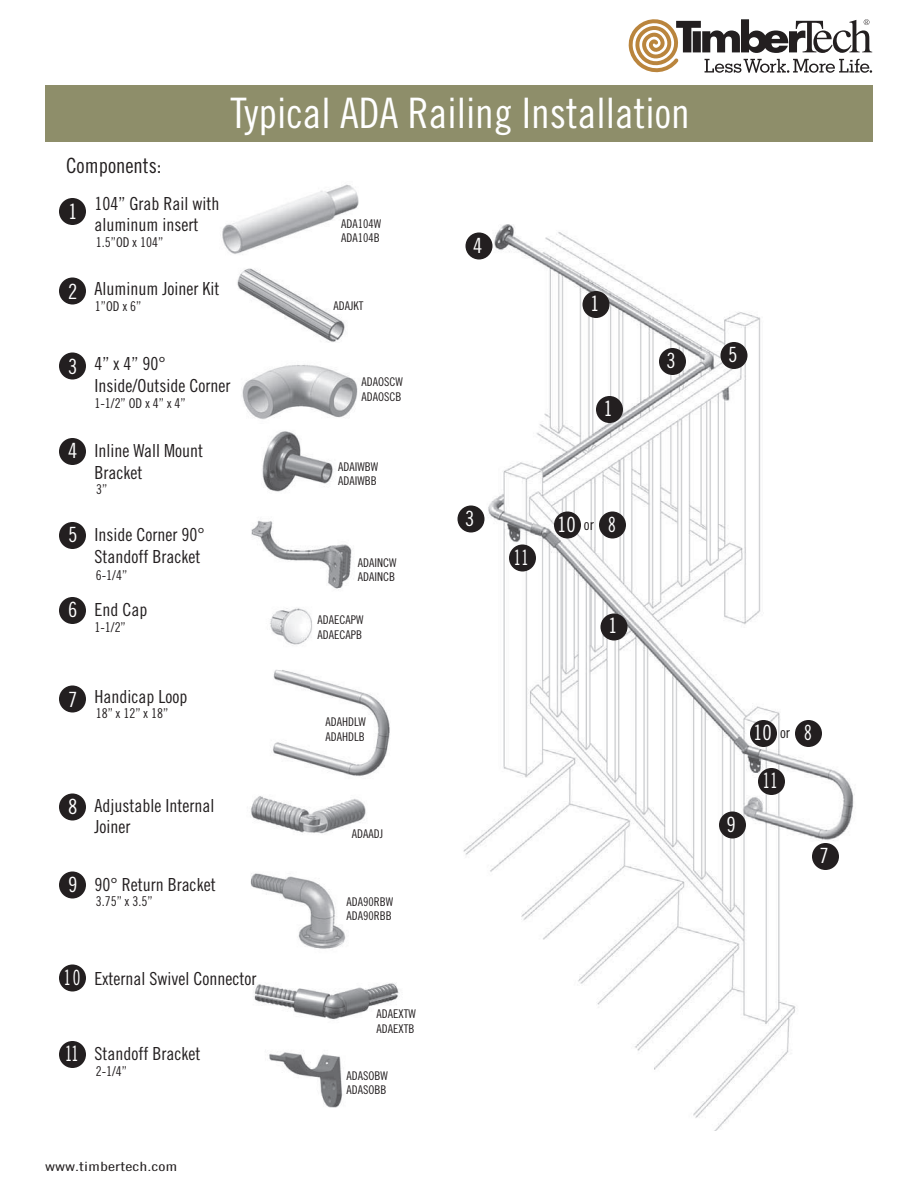
<style>
.page{position:relative;width:918px;height:1188px;background:#fff}
.page>*{position:absolute;margin:0;border:0;box-sizing:border-box;transform-origin:0 0}
.t1{font:42px "Trade Gothic LT Std Cn 18";color:#fff}
.t2{font:21px "Trade Gothic LT Std Cn 18";letter-spacing:.005em;color:#fff}
.t3{font:21px "Trade Gothic LT Std Cn 18";color:#231f20}
.t4{font:21px "Trade Gothic LT Std Cn 18";letter-spacing:.005em;color:#fff;scale:.82 1}
.t5{font:18px/21.6px "Trade Gothic LT Std Cn 18";color:#231f20}
.t6{font:15px "Trade Gothic LT Std Cn 18";color:#231f20}
.t7{font:13.5px "Trade Gothic LT Std Cn 18";color:#231f20}
.t8{font:12.75px "Trade Gothic LT Std Cn 18";color:#231f20;scale:1.42 1}
.t9{font:12px/14.4px "Trade Gothic LT Std Cn 18";color:#231f20}
.s1{font-size:15px;color:#231f20}
</style>
<div class="page">
<img style="left:59px;top:198px;width:796px;height:933px">
<div style="left:45px;top:86px;width:828px;height:56px;background:#8e8e6a"></div>
<img style="left:261px;top:600px;width:59px;height:53px">
<img style="left:248px;top:1038px;width:117px;height:85px">
<img style="left:236px;top:748px;width:149px;height:95px">
<img style="left:230px;top:350px;width:134px;height:75px">
<img style="left:246px;top:506px;width:116px;height:94px">
<img style="left:244px;top:424px;width:102px;height:76px">
<img style="left:248px;top:960px;width:156px;height:69px">
<img style="left:232px;top:262px;width:118px;height:86px">
<img style="left:219px;top:184px;width:150px;height:77px">
<img style="left:266px;top:658px;width:128px;height:126px">
<img style="left:273px;top:669px;width:37px;height:60px">
<img style="left:228px;top:861px;width:133px;height:95px">
<div style="left:59px;top:198px;width:27px;height:27px;background:#231f20;border-radius:50%"></div>
<div style="left:600px;top:614px;width:27px;height:26px;background:#231f20;border-radius:50%"></div>
<div style="left:596px;top:396px;width:27px;height:27px;background:#231f20;border-radius:50%"></div>
<div style="left:582px;top:291px;width:27px;height:27px;background:#231f20;border-radius:50%"></div>
<div style="left:59px;top:278px;width:27px;height:26px;background:#231f20;border-radius:50%"></div>
<div style="left:59px;top:352px;width:27px;height:28px;background:#231f20;border-radius:50%"></div>
<div style="left:659px;top:348px;width:27px;height:27px;background:#231f20;border-radius:50%"></div>
<div style="left:458px;top:506px;width:26px;height:26px;background:#231f20;border-radius:50%"></div>
<div style="left:59px;top:438px;width:27px;height:27px;background:#231f20;border-radius:50%"></div>
<div style="left:465px;top:232px;width:27px;height:28px;background:#231f20;border-radius:50%"></div>
<div style="left:59px;top:522px;width:27px;height:27px;background:#231f20;border-radius:50%"></div>
<div style="left:720px;top:342px;width:27px;height:27px;background:#231f20;border-radius:50%"></div>
<div style="left:59px;top:597px;width:27px;height:27px;background:#231f20;border-radius:50%"></div>
<div style="left:59px;top:686px;width:27px;height:26px;background:#231f20;border-radius:50%"></div>
<div style="left:812px;top:843px;width:27px;height:27px;background:#231f20;border-radius:50%"></div>
<div style="left:59px;top:794px;width:27px;height:26px;background:#231f20;border-radius:50%"></div>
<div style="left:554px;top:512px;width:27px;height:26px;background:#231f20;border-radius:50%"></div>
<div style="left:59px;top:872px;width:27px;height:26px;background:#231f20;border-radius:50%"></div>
<div style="left:719px;top:812px;width:27px;height:26px;background:#231f20;border-radius:50%"></div>
<div style="left:59px;top:964px;width:27px;height:28px;background:#231f20;border-radius:50%"></div>
<div style="left:599px;top:512px;width:27px;height:26px;background:#231f20;border-radius:50%"></div>
<div style="left:59px;top:1041px;width:27px;height:27px;background:#231f20;border-radius:50%"></div>
<div style="left:509px;top:544px;width:27px;height:28px;background:#231f20;border-radius:50%"></div>
<div style="left:758px;top:768px;width:27px;height:27px;background:#231f20;border-radius:50%"></div>
<div style="left:750px;top:720px;width:27px;height:27px;background:#231f20;border-radius:50%"></div>
<div style="left:795px;top:720px;width:27px;height:27px;background:#231f20;border-radius:50%"></div>
<svg style="left:628px;top:19px;width:244px;height:54px"></svg>
<p class="t3" style="left:66px;top:153px;width:97px">Components:</p>
<p class="t2" style="left:68px;top:199px;width:11px">1</p>
<p class="t5" style="left:94px;top:192px;width:126px">104” Grab Rail with aluminum insert</p>
<p class="t2" style="left:68px;top:279px;width:11px">2</p>
<p class="t7" style="left:96px;top:234px;width:69px">1.5”OD x 104”</p>
<p class="t5" style="left:94px;top:278px;width:126px">Aluminum Joiner Kit</p>
<p class="t7" style="left:95px;top:298px;width:48px">1”OD x 6”</p>
<h1 class="t1" style="left:230px;top:88px;width:461px">Typical ADA Railing Installation</h1>
<p class="t9" style="left:341px;top:216px;width:41px">ADA104W<br>ADA104B</p>
<p class="t9" style="left:333px;top:298px;width:31px">ADAJKT</p>
<p class="t2" style="left:473px;top:233px;width:11px">4</p>
<p class="t2" style="left:590px;top:291px;width:11px">1</p>
<p class="t2" style="left:68px;top:354px;width:11px">3</p>
<p class="t2" style="left:667px;top:348px;width:11px">3</p>
<p class="t5" style="left:94px;top:353px;width:137px">4” x 4” 90°<br>Inside/Outside Corner</p>
<p class="t9" style="left:361px;top:375px;width:43px">ADAOSCW<br>ADAOSCB</p>
<p class="t7" style="left:94px;top:395px;width:93px">1-1/2” OD x 4” x 4”</p>
<p class="t2" style="left:604px;top:396px;width:11px">1</p>
<p class="t2" style="left:68px;top:438px;width:11px">4</p>
<p class="t5" style="left:94px;top:440px;width:110px">Inline Wall Mount<br>Bracket</p>
<p class="t7" style="left:96px;top:481px;width:13px">3”</p>
<p class="t2" style="left:68px;top:522px;width:11px">5</p>
<p class="t5" style="left:94px;top:524px;width:112px">Inside Corner 90°<br>Standoff Bracket</p>
<p class="t7" style="left:96px;top:567px;width:33px">6-1/4”</p>
<p class="t2" style="left:68px;top:597px;width:11px">6</p>
<p class="t5" style="left:94px;top:599px;width:54px">End Cap</p>
<p class="t7" style="left:94px;top:619px;width:33px">1-1/2”</p>
<p class="t2" style="left:68px;top:687px;width:11px">7</p>
<p class="t5" style="left:94px;top:686px;width:94px">Handicap Loop</p>
<p class="t7" style="left:96px;top:706px;width:74px">18” x 12” x 18”</p>
<p class="t2" style="left:68px;top:794px;width:11px">8</p>
<p class="t2" style="left:68px;top:872px;width:11px">9</p>
<p class="t5" style="left:94px;top:794px;width:121px">Adjustable Internal<br>Joiner</p>
<p class="t5" style="left:94px;top:873px;width:123px">90° Return Bracket</p>
<p class="t7" style="left:96px;top:893px;width:58px">3.75” x 3.5”</p>
<p class="t4" style="left:63px;top:965px;width:22px">10</p>
<p class="t5" style="left:94px;top:968px;width:163px">External Swivel Connector</p>
<p class="t4" style="left:65px;top:1041px;width:19px">11</p>
<p class="t5" style="left:94px;top:1043px;width:107px">Standoff Bracket</p>
<p class="t7" style="left:96px;top:1064px;width:33px">2-1/4”</p>
<p class="t8" style="left:45px;top:1159px;width:95px">www.timbertech.com</p>
<p class="t9" style="left:338px;top:459px;width:41px">ADAIWBW<br>ADAIWBB</p>
<p class="t9" style="left:358px;top:555px;width:40px">ADAINCW<br>ADAINCB</p>
<p class="t9" style="left:318px;top:613px;width:47px">ADAECAPW<br>ADAECAPB</p>
<p class="t9" style="left:326px;top:715px;width:42px">ADAHDLW<br>ADAHDLB</p>
<p class="t9" style="left:352px;top:827px;width:33px">ADAADJ</p>
<p class="t9" style="left:347px;top:894px;width:48px">ADA90RBW<br>ADA90RBB</p>
<p class="t9" style="left:377px;top:1007px;width:41px">ADAEXTW<br>ADAEXTB</p>
<p class="t9" style="left:347px;top:1068px;width:43px">ADASOBW<br>ADASOBB</p>
<p class="t2" style="left:465px;top:506px;width:11px">3</p>
<p class="t4" style="left:513px;top:545px;width:20px">11</p>
<p class="t2" style="left:557px;top:512px;width:20px">10</p>
<p class="t6" style="left:584px;top:516px;width:12px">or</p>
<p class="t4" style="left:608px;top:512px;width:11px">8</p>
<p class="t2" style="left:608px;top:613px;width:11px">1</p>
<p class="t2" style="left:728px;top:342px;width:11px">5</p>
<p class="t2" style="left:727px;top:812px;width:11px">9</p>
<p class="t2" style="left:753px;top:720px;width:60px">10 <span class="s1">or</span> 8</p>
<p class="t4" style="left:762px;top:768px;width:20px">11</p>
<p class="t2" style="left:820px;top:843px;width:11px">7</p>
</div>
